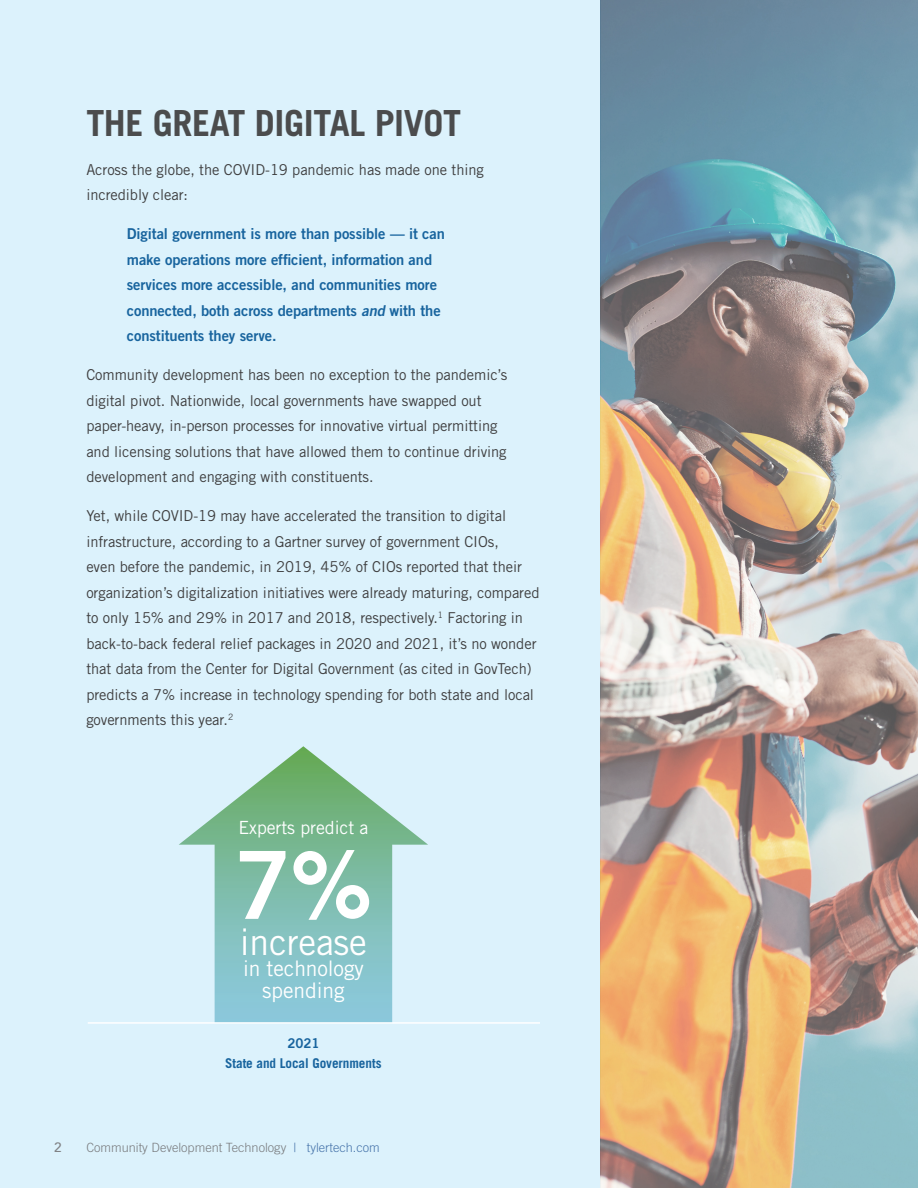
<style>
.page{position:relative;width:918px;height:1188px;background:#fff}
.page>*{position:absolute;margin:0;border:0;box-sizing:border-box;transform-origin:0 0}
.Body_text{font:94.05px "Trade Gothic Bold Two";color:#fff}
.Body_text-2{font:36.3px "Trade Gothic";letter-spacing:-.005em;color:#fff}
.Head_1{font:700 36px "Trade Gothic";letter-spacing:-.01em;color:#4b4c4d}
.Body_text-3{font:21.45px "Trade Gothic";letter-spacing:-.005em;color:#fff}
.Body_text-4{font:18.15px "Trade Gothic";letter-spacing:-.005em;color:#fff}
.Body_text-5{font:15px/25.5px "Trade Gothic";letter-spacing:-.005em;color:#3e3e3f}
.Body_text-6{font:15px/25.5px "Trade Gothic Bold Two";letter-spacing:-.005em;color:#18649e}
.Body_text-7{font:700 13.5px "Trade Gothic";letter-spacing:-.005em;color:#18649e}
.Body_text-8{font:13.5px "Trade Gothic Bold Two";color:#18649e}
.t1{font:500 13.5px "Avenir";color:#808285}
.t2{font:300 12.75px "Trade Gothic";color:#797b7e}
.s1{font-style:italic}
.s2{color:#4774aa}
</style>
<div class="page">
<div style="left:0;top:0;width:601px;height:1188px;background:#dcf2fc"></div>
<img style="left:601px;top:0;width:317px;height:1188px">
<svg style="left:179px;top:746px;width:249px;height:276px"></svg>
<hr style="left:88px;top:1022px;width:452px;height:2px;background:#fff">
<p class="Head_1" style="left:86px;top:101px;width:376px">THE GREAT DIGITAL PIVOT</p>
<p class="Body_text-5" style="left:86px;top:157px;width:399px">Across the globe, the COVID-19 pandemic has made one thing incredibly clear:</p>
<p class="Body_text-6" style="left:127px;top:221px;width:320px">Digital government is more than possible — it can make operations more efficient, information and services more accessible, and communities more connected, both across departments <span class="s1">and</span> with the constituents they serve.</p>
<p class="Body_text-5" style="left:86px;top:362px;width:423px">Community development has been no exception to the pandemic’s digital pivot. Nationwide, local governments have swapped out paper-heavy, in-person processes for innovative virtual permitting and licensing solutions that have allowed them to continue driving development and engaging with constituents.</p>
<p class="Body_text-5" style="left:86px;top:503px;width:455px">Yet, while COVID-19 may have accelerated the transition to digital infrastructure, according to a Gartner survey of government CIOs,<br>even before the pandemic, in 2019, 45% of CIOs reported that their organization’s digitalization initiatives were already maturing, compared to only 15% and 29% in 2017 and 2018, respectively.<sup>1</sup> Factoring in back-to-back federal relief packages in 2020 and 2021, it’s no wonder that data from the Center for Digital Government (as cited in GovTech) predicts a 7% increase in technology spending for both state and local governments this year.<sup>2</sup></p>
<p class="Body_text-4" style="left:238px;top:817px;width:131px">Experts predict a</p>
<p class="Body_text" style="left:235px;top:827px;width:139px">7%</p>
<p class="Body_text-2" style="left:240px;top:920px;width:129px">increase</p>
<p class="Body_text-3" style="left:243px;top:956px;width:122px">in technology</p>
<p class="Body_text-3" style="left:262px;top:977px;width:84px">spending</p>
<p class="Body_text-8" style="left:287px;top:1034px;width:34px">2021</p>
<p class="Body_text-7" style="left:225px;top:1055px;width:158px">State and Local Governments</p>
<p class="t1" style="left:54px;top:1136px;width:9px">2</p>
<p class="t2" style="left:86px;top:1139px;width:295px">Community Development Technology <span class="s2">| tylertech.com</span></p>
</div>
